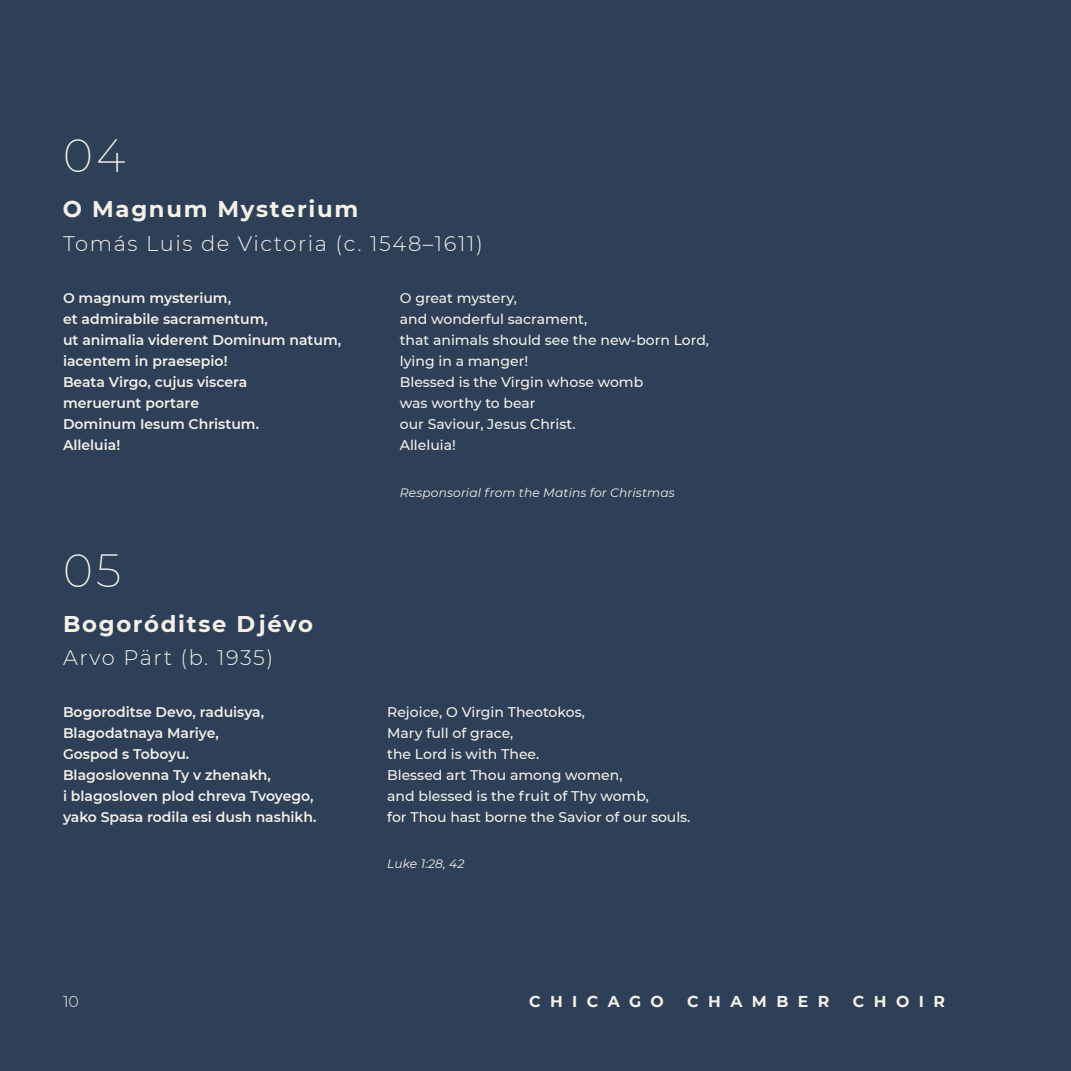
<style>
.page{position:relative;width:1071px;height:1071px;background:#2e4058}
.page>*{position:absolute;margin:0;border:0;box-sizing:border-box;transform-origin:0 0}
.t1{font:200 45.5px "Montserrat";color:#f5f1e7}
.t2{font:700 22.75px "Montserrat";letter-spacing:.075em;color:#f5f1e7}
.t3{font:300 21px "Montserrat";letter-spacing:.075em;color:#f5f1e7}
.t4{font:700 15.75px "Montserrat";letter-spacing:.6em;color:#f5f1e7}
.t5{font:300 15.75px "Montserrat";color:#f5f1e7}
.t6{font:500 14px/21px "Montserrat";color:#f5f1e7}
.t7{font:600 14px/21px "Montserrat";color:#f5f1e7}
.t8{font:italic 12.25px "Montserrat";letter-spacing:.01em;color:#f5f1e7}
</style>
<div class="page">
<h1 class="t1" style="left:63px;top:125px;width:64px">04</h1>
<h2 class="t2" style="left:63px;top:193px;width:297px">O Magnum Mysterium</h2>
<h3 class="t3" style="left:63px;top:229px;width:421px">Tomás Luis de Victoria (c. 1548–1611)</h3>
<p class="t7" style="left:63px;top:287px;width:280px">O magnum mysterium,<br>et admirabile sacramentum,<br>ut animalia viderent Dominum natum, iacentem in praesepio!<br>Beata Virgo, cujus viscera<br>meruerunt portare<br>Dominum Iesum Christum.<br>Alleluia!</p>
<p class="t6" style="left:400px;top:287px;width:311px">O great mystery,<br>and wonderful sacrament,<br>that animals should see the new-born Lord, lying in a manger!<br>Blessed is the Virgin whose womb<br>was worthy to bear<br>our Saviour, Jesus Christ.<br>Alleluia!</p>
<p class="t8" style="left:400px;top:484px;width:276px">Responsorial from the Matins for Christmas</p>
<h1 class="t1" style="left:63px;top:540px;width:60px">05</h1>
<h2 class="t2" style="left:63px;top:608px;width:252px">Bogoróditse Djévo</h2>
<h3 class="t3" style="left:63px;top:644px;width:212px">Arvo Pärt (b. 1935)</h3>
<p class="t7" style="left:63px;top:701px;width:255px">Bogoroditse Devo, raduisya,<br>Blagodatnaya Mariye,<br>Gospod s Toboyu.<br>Blagoslovenna Ty v zhenakh,<br>i blagosloven plod chreva Tvoyego, yako Spasa rodila esi dush nashikh.</p>
<p class="t6" style="left:387px;top:701px;width:305px">Rejoice, O Virgin Theotokos,<br>Mary full of grace,<br>the Lord is with Thee.<br>Blessed art Thou among women,<br>and blessed is the fruit of Thy womb,<br>for Thou hast borne the Savior of our souls.</p>
<p class="t8" style="left:387px;top:855px;width:79px">Luke 1:28, 42</p>
<p class="t5" style="left:63px;top:991px;width:17px">10</p>
<p class="t4" style="left:529px;top:991px;width:136px">CHICAGO</p>
<p class="t4" style="left:687px;top:991px;width:144px">CHAMBER</p>
<p class="t4" style="left:853px;top:991px;width:94px">CHOIR</p>
</div>
